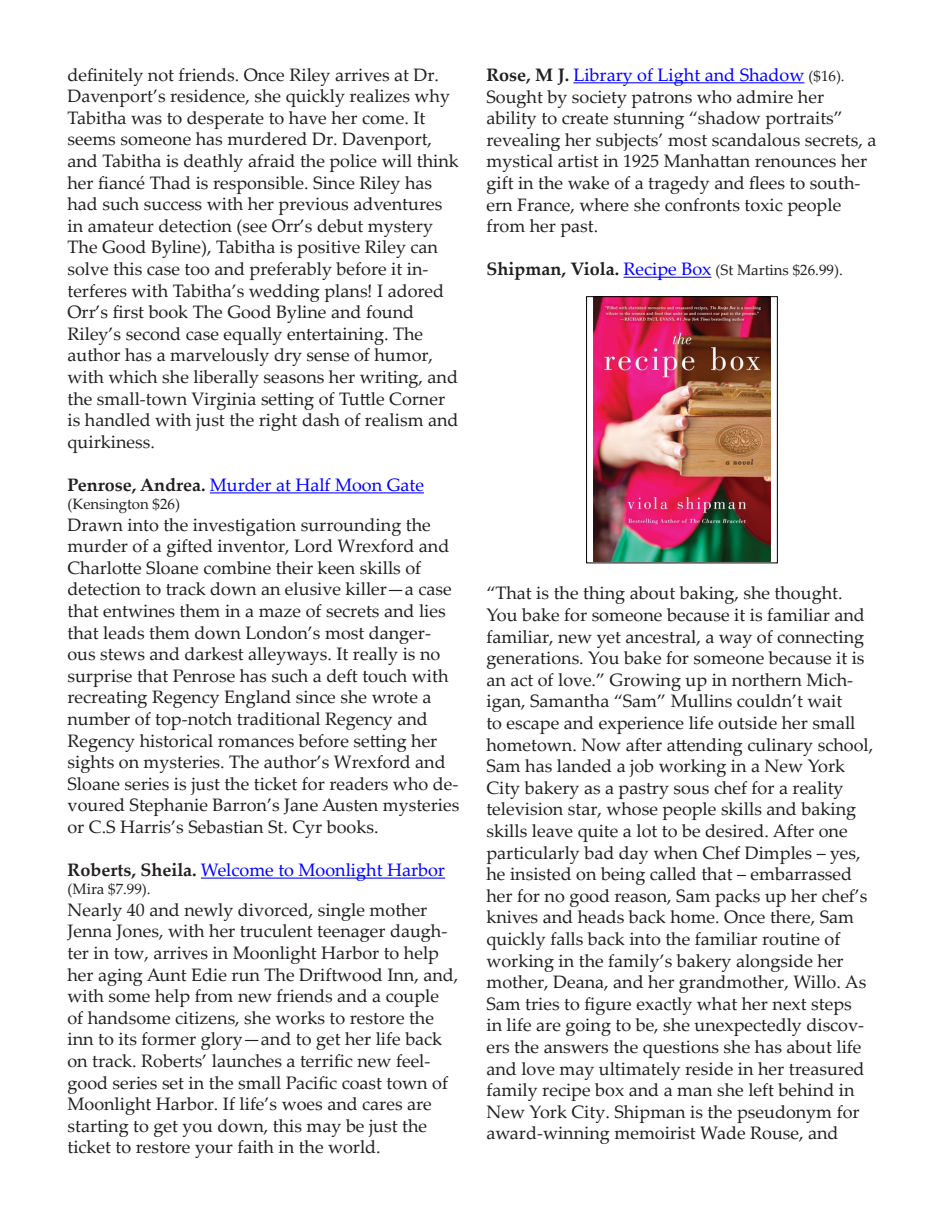
<style>
.page{position:relative;width:945px;height:1215px;background:#fff}
.page>*{position:absolute;margin:0;border:0;box-sizing:border-box;transform-origin:0 0}
.Normal__Web{font:18px/21.6px "Palatino Linotype";color:#231f20}
.t1{font:18px "Palatino Linotype";color:#00f}
.t2{font:15px "Palatino Linotype";color:#231f20}
.s1{font-weight:700;color:#231f20}
.s2{font-size:15px;color:#231f20}
.s3{font-weight:700;font-size:18px}
.s4{font-size:18px;color:#00f}
</style>
<div class="page">
<hr style="left:210px;top:492px;width:214px;height:1px;background:#00f">
<hr style="left:201px;top:878px;width:244px;height:1px;background:#00f">
<hr style="left:573px;top:82px;width:231px;height:1px;background:#00f">
<hr style="left:624px;top:277px;width:87px;height:1px;background:#00f">
<img style="left:593px;top:298px;width:178px;height:263px">
<div style="left:586px;top:296px;width:192px;height:267px;border:1px solid #000"></div>
<p class="Normal__Web" style="left:68px;top:63px;width:393px">definitely not friends. Once Riley arrives at Dr.<br>Davenport’s residence, she quickly realizes why Tabitha was to desperate to have her come. It seems someone has murdered Dr. Davenport, and Tabitha is deathly afraid the police will think her fiancé Thad is responsible. Since Riley has had such success with her previous adventures in amateur detection (see Orr’s debut mystery The Good Byline), Tabitha is positive Riley can solve this case too and preferably before it in&shy;terferes with Tabitha’s wedding plans! I adored Orr’s first book The Good Byline and found Riley’s second case equally entertaining. The author has a marvelously dry sense of humor, with which she liberally seasons her writing, and the small-town Virginia setting of Tuttle Corner is handled with just the right dash of realism and quirkiness.</p>
<p class="t1" style="left:68px;top:472px;width:358px"><span class="s1">Penrose, Andrea.</span> Murder at Half Moon Gate</p>
<p class="t2" style="left:68px;top:493px;width:114px">(Kensington $26)</p>
<p class="Normal__Web" style="left:68px;top:513px;width:393px">Drawn into the investigation surrounding the murder of a gifted inventor, Lord Wrexford and Charlotte Sloane combine their keen skills of detection to track down an elusive killer—a case that entwines them in a maze of secrets and lies that leads them down London’s most danger&shy;ous stews and darkest alleyways. It really is no surprise that Penrose has such a deft touch with recreating Regency England since she wrote a number of top-notch traditional Regency and Regency historical romances before setting her sights on mysteries. The author’s Wrexford and Sloane series is just the ticket for readers who de&shy;voured Stephanie Barron’s Jane Austen mysteries or C.S Harris’s Sebastian St. Cyr books.</p>
<p class="t1" style="left:68px;top:857px;width:379px"><span class="s1">Roberts, Sheila.</span> Welcome to Moonlight Harbor</p>
<p class="t2" style="left:68px;top:879px;width:85px">(Mira $7.99).</p>
<p class="Normal__Web" style="left:68px;top:898px;width:392px">Nearly 40 and newly divorced, single mother Jenna Jones, with her truculent teenager daugh&shy;ter in tow, arrives in Moonlight Harbor to help her aging Aunt Edie run The Driftwood Inn, and, with some help from new friends and a couple of handsome citizens, she works to restore the inn to its former glory—and to get her life back on track. Roberts’ launches a terrific new feel&shy;good series set in the small Pacific coast town of Moonlight Harbor. If life’s woes and cares are starting to get you down, this may be just the ticket to restore your faith in the world.</p>
<p class="t1" style="left:486px;top:62px;width:360px"><span class="s1">Rose, M J.</span> Library of Light and Shadow <span class="s2">($16).</span></p>
<p class="Normal__Web" style="left:486px;top:85px;width:392px">Sought by society patrons who admire her ability to create stunning “shadow portraits” revealing her subjects’ most scandalous secrets, a mystical artist in 1925 Manhattan renounces her gift in the wake of a tragedy and flees to south&shy;ern France, where she confronts toxic people from her past.</p>
<p class="t2" style="left:486px;top:260px;width:358px"><span class="s3">Shipman, Viola.</span> <span class="s4">Recipe Box</span> (St Martins $26.99).</p>
<p class="Normal__Web" style="left:486px;top:582px;width:388px">“That is the thing about baking, she thought.<br>You bake for someone because it is familiar and familiar, new yet ancestral, a way of connecting generations. You bake for someone because it is an act of love.” Growing up in northern Mich&shy;igan, Samantha “Sam” Mullins couldn’t wait<br>to escape and experience life outside her small hometown. Now after attending culinary school, Sam has landed a job working in a New York City bakery as a pastry sous chef for a reality television star, whose people skills and baking skills leave quite a lot to be desired. After one particularly bad day when Chef Dimples – yes, he insisted on being called that – embarrassed her for no good reason, Sam packs up her chef’s knives and heads back home. Once there, Sam quickly falls back into the familiar routine of working in the family’s bakery alongside her mother, Deana, and her grandmother, Willo. As Sam tries to figure exactly what her next steps<br>in life are going to be, she unexpectedly discov&shy;ers the answers the questions she has about life and love may ultimately reside in her treasured family recipe box and a man she left behind in New York City. Shipman is the pseudonym for award-winning memoirist Wade Rouse, and</p>
</div>
